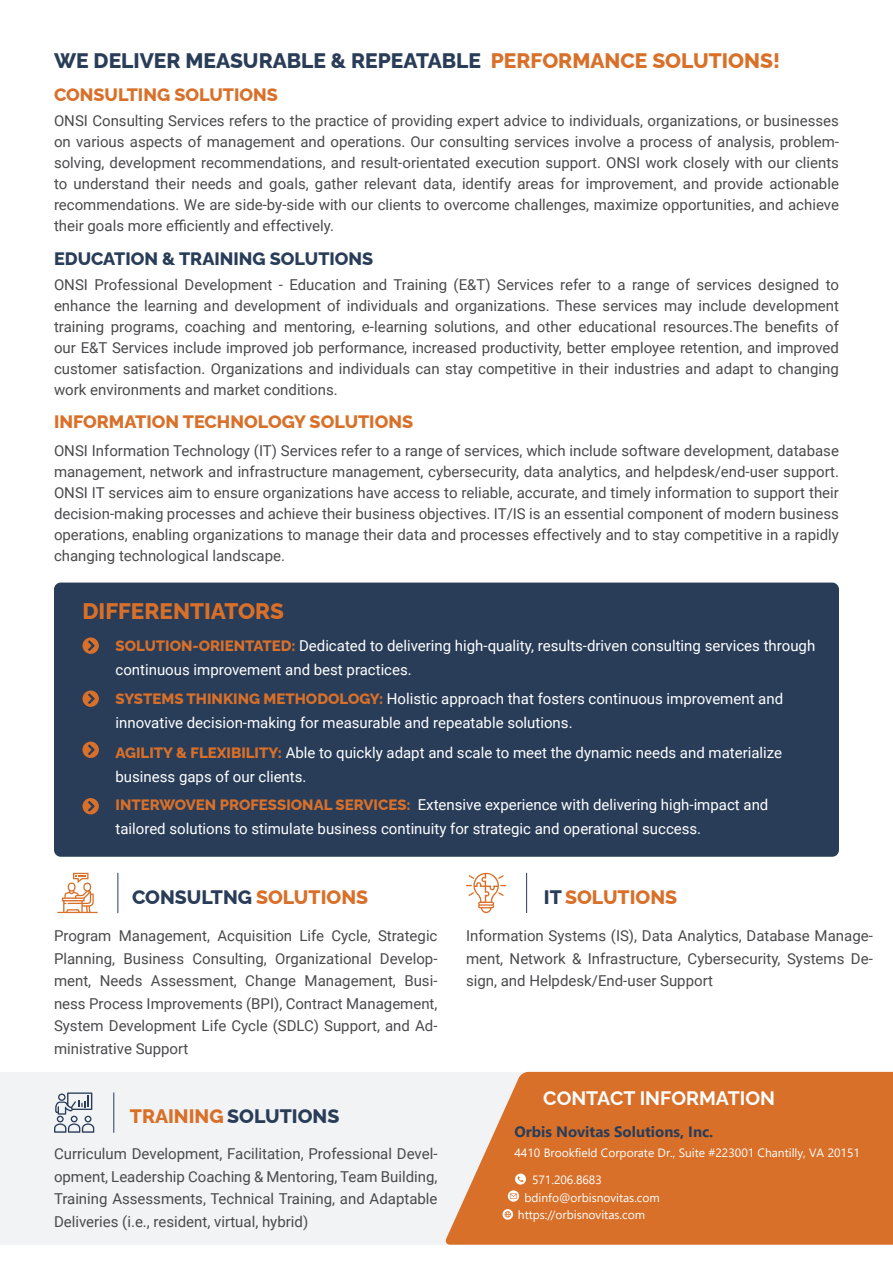
<style>
.page{position:relative;width:893px;height:1263px;background:#fff}
.page>*{position:absolute;margin:0;border:0;box-sizing:border-box;transform-origin:0 0}
.t1{font:800 22.5px "Raleway";color:#d97029}
.t2{font:800 21px "Raleway";color:#293d59}
.t3{font:800 19.5px "Raleway";color:#293d59}
.t4{font:700 19.5px "Raleway";color:#fff}
.t5{font:800 19.5px "Raleway";color:#d97029}
.t6{font:800 18px "Raleway";color:#d97029}
.t7{font:800 18px "Raleway";color:#293d59}
.t8{font:15px/21px "Roboto";color:#4a4a4d;text-align:justify}
.t9{font:15px/24px "Roboto";color:#fff}
.t10{font:700 15px "Segoe UI";color:#293d59}
.t11{font:12px "Segoe UI";color:#fff}
.s1{color:#d97029}
.s2{font-family:"Raleway";font-weight:800;color:#d97029}
.s3{color:#293d59}
</style>
<div class="page">
<div style="left:0;top:1072px;width:893px;height:173px;background:#f2f3f4"></div>
<div style="left:54px;top:583px;width:785px;height:274px;background:#293d59;border-radius:7px"></div>
<svg style="left:83px;top:637px;width:16px;height:17px"></svg>
<svg style="left:83px;top:690px;width:16px;height:17px"></svg>
<svg style="left:83px;top:742px;width:16px;height:16px"></svg>
<svg style="left:83px;top:798px;width:16px;height:16px"></svg>
<svg style="left:54px;top:1092px;width:40px;height:41px"></svg>
<hr style="left:113px;top:1092px;width:1px;height:41px;background:#293d59">
<svg style="left:57px;top:873px;width:41px;height:40px"></svg>
<hr style="left:117px;top:873px;width:1px;height:40px;background:#293d59">
<hr style="left:526px;top:873px;width:1px;height:40px;background:#293d59">
<svg style="left:445px;top:1072px;width:448px;height:173px;background:#db7b3a"></svg>
<svg style="left:515px;top:1173px;width:11px;height:11px"></svg>
<svg style="left:508px;top:1190px;width:11px;height:12px"></svg>
<svg style="left:502px;top:1209px;width:11px;height:11px"></svg>
<svg style="left:466px;top:872px;width:40px;height:41px"></svg>
<p class="t2" style="left:54px;top:44px;width:728px">WE DELIVER MEASURABLE &amp; REPEATABLE <span class="s1">PERFORMANCE SOLUTIONS!</span></p>
<p class="t6" style="left:54px;top:80px;width:225px">CONSULTING SOLUTIONS</p>
<p class="t8" style="left:54px;top:110px;width:786px">ONSI Consulting Services refers to the practice of providing expert advice to individuals, organizations, or businesses on various aspects of management and operations. Our consulting services involve a process of analysis, problem&shy;solving, development recommendations, and result-orientated execution support. ONSI work closely with our clients to understand their needs and goals, gather relevant data, identify areas for improvement, and provide actionable recommendations. We are side-by-side with our clients to overcome challenges, maximize opportunities, and achieve their goals more efficiently and effectively.</p>
<p class="t7" style="left:54px;top:244px;width:321px">EDUCATION &amp; TRAINING SOLUTIONS</p>
<p class="t8" style="left:54px;top:274px;width:786px">ONSI Professional Development - Education and Training (E&amp;T) Services refer to a range of services designed to enhance the learning and development of individuals and organizations. These services may include development training programs, coaching and mentoring, e-learning solutions, and other educational resources.The benefits of our E&amp;T Services include improved job performance, increased productivity, better employee retention, and improved customer satisfaction. Organizations and individuals can stay competitive in their industries and adapt to changing work environments and market conditions.</p>
<p class="t6" style="left:54px;top:407px;width:361px">INFORMATION TECHNOLOGY SOLUTIONS</p>
<p class="t8" style="left:54px;top:440px;width:786px">ONSI Information Technology (IT) Services refer to a range of services, which include software development, database management, network and infrastructure management, cybersecurity, data analytics, and helpdesk/end-user support.<br>ONSI IT services aim to ensure organizations have access to reliable, accurate, and timely information to support their decision-making processes and achieve their business objectives. IT/IS is an essential component of modern business operations, enabling organizations to manage their data and processes effectively and to stay competitive in a rapidly changing technological landscape.</p>
<p class="t1" style="left:82px;top:593px;width:203px">DIFFERENTIATORS</p>
<p class="t9" style="left:116px;top:633px;width:701px"><span class="s2">SOLUTION-ORIENTATED:</span> Dedicated to delivering high-quality, results-driven consulting services through continuous improvement and best practices.</p>
<p class="t9" style="left:116px;top:686px;width:669px"><span class="s2">SYSTEMS THINKING METHODOLOGY:</span> Holistic approach that fosters continuous improvement and innovative decision-making for measurable and repeatable solutions.</p>
<p class="t9" style="left:116px;top:740px;width:668px"><span class="s2">AGILITY &amp; FLEXIBILITY:</span> Able to quickly adapt and scale to meet the dynamic needs and materialize business gaps of our clients.</p>
<p class="t9" style="left:116px;top:792px;width:654px"><span class="s2">INTERWOVEN PROFESSIONAL SERVICES:</span> Extensive experience with delivering high-impact and tailored solutions to stimulate business continuity for strategic and operational success.</p>
<p class="t3" style="left:132px;top:881px;width:238px">CONSULTNG <span class="s1">SOLUTIONS</span></p>
<p class="t5" style="left:544px;top:881px;width:135px"><span class="s3">IT</span> SOLUTIONS</p>
<p class="t8" style="left:54px;top:924px;width:385px;line-height:22.5px">Program Management, Acquisition Life Cycle, Strategic Planning, Business Consulting, Organizational Develop&shy;ment, Needs Assessment, Change Management, Busi&shy;ness Process Improvements (BPI), Contract Management, System Development Life Cycle (SDLC) Support, and Ad&shy;ministrative Support</p>
<p class="t8" style="left:466px;top:924px;width:408px;line-height:22.5px">Information Systems (IS), Data Analytics, Database Manage&shy;ment, Network &amp; Infrastructure, Cybersecurity, Systems De&shy;sign, and Helpdesk/End-user Support</p>
<p class="t4" style="left:543px;top:1083px;width:233px">CONTACT INFORMATION</p>
<p class="t10" style="left:514px;top:1117px;width:200px">Orbis Novitas Solutions, Inc.</p>
<p class="t11" style="left:514px;top:1142px;width:347px">4410 Brookfield Corporate Dr., Suite #223001 Chantilly, VA 20151</p>
<p class="t11" style="left:532px;top:1169px;width:71px">571.206.8683</p>
<p class="t11" style="left:525px;top:1186px;width:137px">bdinfo@orbisnovitas.com</p>
<p class="t11" style="left:518px;top:1203px;width:129px">https://orbisnovitas.com</p>
<p class="t3" style="left:130px;top:1101px;width:211px"><span class="s1">TRAINING</span> SOLUTIONS</p>
<p class="t8" style="left:54px;top:1142px;width:385px;line-height:22.5px">Curriculum Development, Facilitation, Professional Devel&shy;opment, Leadership Coaching &amp; Mentoring, Team Building, Training Assessments, Technical Training, and Adaptable Deliveries (i.e., resident, virtual, hybrid)</p>
</div>
